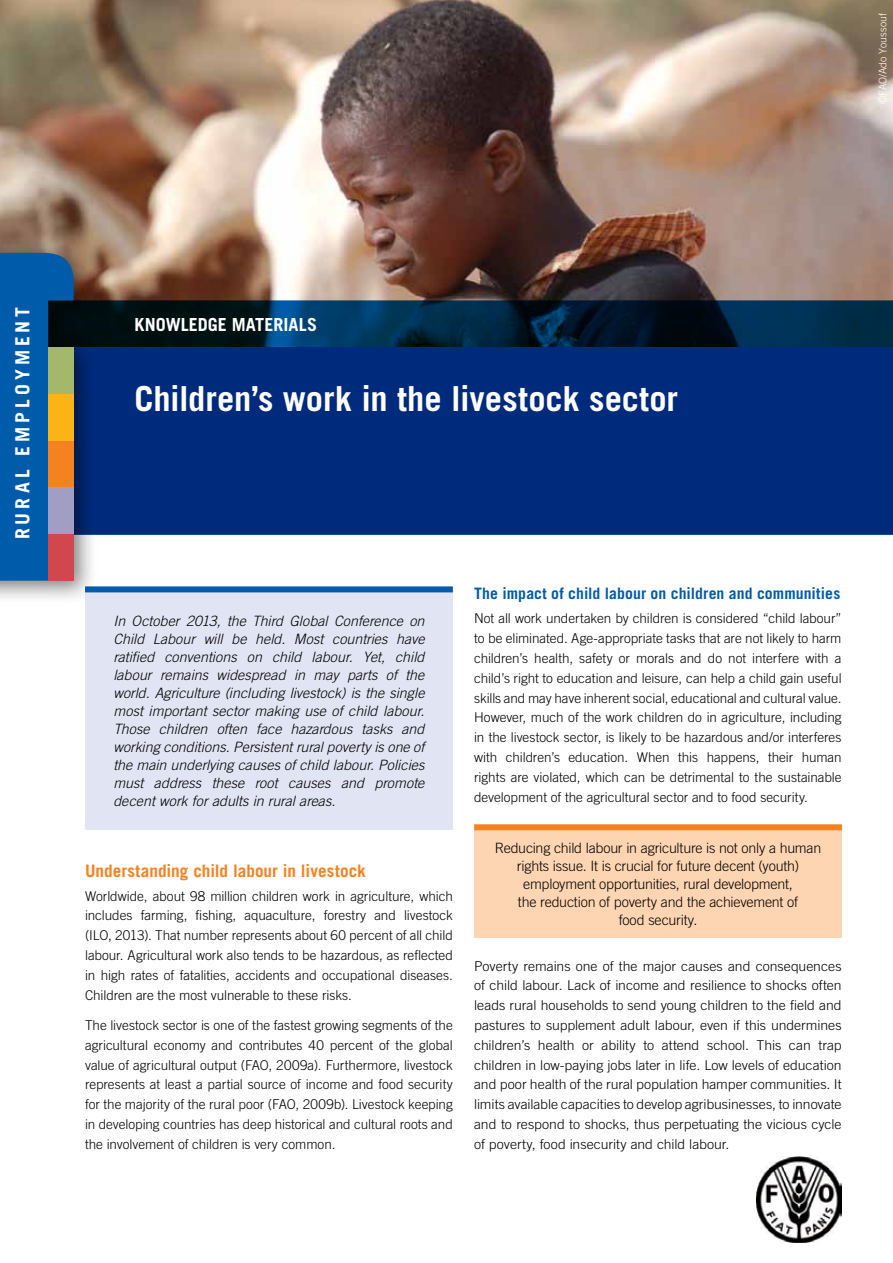
<style>
.page{position:relative;width:893px;height:1263px;background:#fff}
.page>*{position:absolute;margin:0;border:0;box-sizing:border-box;transform-origin:0 0}
.t1{font:700 34.5px "Trade Gothic LT";letter-spacing:-.005em;color:#fff}
.t2{font:700 19.5px "Trade Gothic LT";color:#fff}
.t3{font:700 18px "Trade Gothic LT";letter-spacing:.005em;color:#fff}
.t4{font:700 17.25px "Trade Gothic LT";color:#f58220}
.t5{font:700 15.75px "Trade Gothic LT";letter-spacing:.005em;color:#005baa}
.t6{font:italic 300 14.25px/18px "Trade Gothic LT";color:#000;text-align:justify}
.t7{font:300 14.25px/18px "Trade Gothic LT";letter-spacing:-.015em;color:#000;text-align:center}
.t8{font:300 13.5px/19.8px "Trade Gothic LT";color:#000;text-align:justify}
.t9{font:300 13.5px/19.8px "Trade Gothic LT";color:#000;text-align:justify;scale:1.04 1}
.t10{font:300 10.5px "Trade Gothic LT";letter-spacing:.01em;color:#fff}
</style>
<div class="page">
<img style="left:0;top:0;width:893px;height:300px">
<svg style="left:99px;top:300px;width:794px;height:234px;background:#00296f"></svg>
<div style="left:0;top:240px;width:99px;height:365px;background:#000;opacity:.5"></div>
<div style="left:0;top:298px;width:48px;height:283px;background:#005baa"></div>
<div style="left:48px;top:440px;width:26px;height:47px;background:#f58220"></div>
<div style="left:48px;top:487px;width:26px;height:47px;background:#a19dc3"></div>
<div style="left:48px;top:394px;width:26px;height:46px;background:#fcb316"></div>
<div style="left:48px;top:534px;width:26px;height:47px;background:#d2464e"></div>
<div style="left:0;top:253px;width:74px;height:47px;background:#005baa"></div>
<div style="left:48px;top:347px;width:26px;height:47px;background:#a4b86b"></div>
<div style="left:474px;top:826px;width:368px;height:112px;background:#fed5b2"></div>
<div style="left:474px;top:824px;width:368px;height:6px;background:#f58220"></div>
<img style="left:756px;top:1157px;width:86px;height:85px">
<div style="left:85px;top:588px;width:368px;height:241px;background:#e1e4f3"></div>
<div style="left:85px;top:586px;width:368px;height:6px;background:#005baa"></div>
<p class="t10" style="left:876px;top:104px;width:93px;rotate:-90deg">©FAO/Ado Youssouf</p>
<h2 class="t2" style="left:11px;top:539px;width:232px;rotate:-90deg">Rural employment</h2>
<h3 class="t3" style="left:135px;top:313px;width:184px">KNOWLEDGE MATERIALS</h3>
<h1 class="t1" style="left:135px;top:377px;width:545px">Children’s work in the livestock sector</h1>
<p class="t6" style="left:113px;top:611px;width:313px">In October 2013, the Third Global Conference on Child Labour will be held. Most countries have ratified conventions on child labour. Yet, child labour remains widespread in may parts of the world. Agriculture (including livestock) is the single most important sector making use of child labour.<br>Those children often face hazardous tasks and working conditions. Persistent rural poverty is one of the main underlying causes of child labour. Policies must address these root causes and promote decent work for adults in rural areas.</p>
<p class="t4" style="left:85px;top:860px;width:282px">Understanding child labour in livestock</p>
<p class="t8" style="left:85px;top:886px;width:369px">Worldwide, about 98 million children work in agriculture, which includes farming, fishing, aquaculture, forestry and livestock (ILO, 2013). That number represents about 60 percent of all child labour. Agricultural work also tends to be hazardous, as reflected in high rates of fatalities, accidents and occupational diseases.<br>Children are the most vulnerable to these risks.</p>
<p class="t8" style="left:85px;top:1015px;width:369px">The livestock sector is one of the fastest growing segments of the agricultural economy and contributes 40 percent of the global value of agricultural output (FAO, 2009a). Furthermore, livestock represents at least a partial source of income and food security for the majority of the rural poor (FAO, 2009b). Livestock keeping in developing countries has deep historical and cultural roots and the involvement of children is very common.</p>
<p class="t5" style="left:474px;top:584px;width:368px">The impact of child labour on children and communities</p>
<p class="t8" style="left:474px;top:608px;width:369px">Not all work undertaken by children is considered “child labour” to be eliminated. Age-appropriate tasks that are not likely to harm children’s health, safety or morals and do not interfere with a child’s right to education and leisure, can help a child gain useful skills and may have inherent social, educational and cultural value.<br>However, much of the work children do in agriculture, including in the livestock sector, is likely to be hazardous and/or interferes with children’s education. When this happens, their human rights are violated, which can be detrimental to the sustainable development of the agricultural sector and to food security.</p>
<p class="t7" style="left:495px;top:838px;width:328px">Reducing child labour in agriculture is not only a human rights issue. It is crucial for future decent (youth) employment opportunities, rural development,<br>the reduction of poverty and the achievement of<br>food security.</p>
<p class="t9" style="left:474px;top:956px;width:355px">Poverty remains one of the major causes and consequences of child labour. Lack of income and resilience to shocks often leads rural households to send young children to the field and pastures to supplement adult labour, even if this undermines children’s health or ability to attend school. This can trap children in low-paying jobs later in life. Low levels of education and poor health of the rural population hamper communities. It limits available capacities to develop agribusinesses, to innovate and to respond to shocks, thus perpetuating the vicious cycle of poverty, food insecurity and child labour.</p>
</div>
